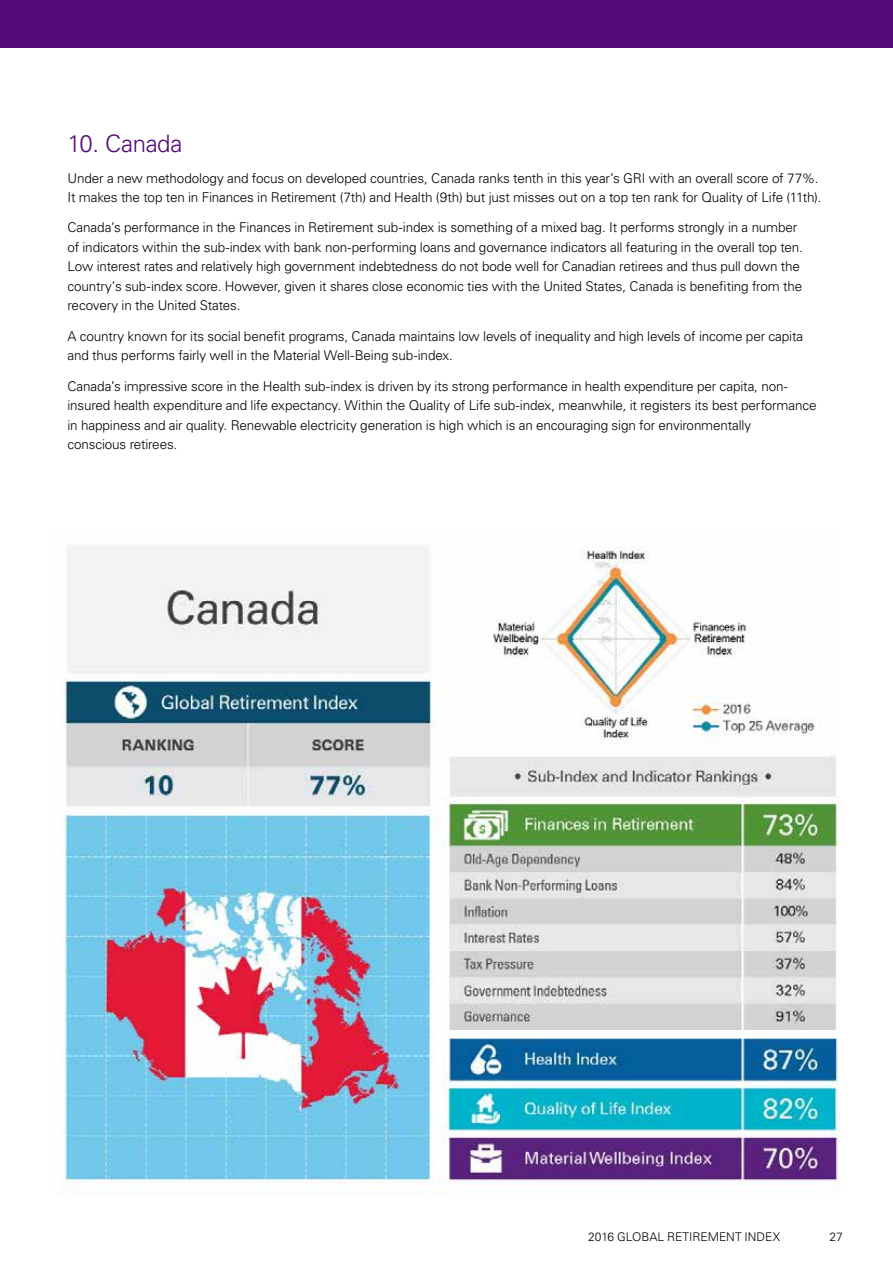
<style>
.page{position:relative;width:893px;height:1263px;background:#fff}
.page>*{position:absolute;margin:0;border:0;box-sizing:border-box;transform-origin:0 0}
.t1{font:300 24px "Univers LT Std";letter-spacing:-.015em;color:#520a76}
.t2{font:300 13.5px/19.5px "Univers LT Std";letter-spacing:-.015em;color:#000}
.t3{font:300 12px "Univers LT Std";color:#000}
</style>
<div class="page">
<div style="left:0;top:0;width:893px;height:47px;background:#520a76"></div>
<img style="left:61px;top:546px;width:779px;height:648px">
<h1 class="t1" style="left:68px;top:129px;width:116px">10. Canada</h1>
<p class="t2" style="left:68px;top:168px;width:755px">Under a new methodology and focus on developed countries, Canada ranks tenth in this year’s GRI with an overall score of 77%.<br>It makes the top ten in Finances in Retirement (7th) and Health (9th) but just misses out on a top ten rank for Quality of Life (11th).</p>
<p class="t2" style="left:68px;top:218px;width:737px">Canada’s performance in the Finances in Retirement sub-index is something of a mixed bag. It performs strongly in a number of indicators within the sub-index with bank non-performing loans and governance indicators all featuring in the overall top ten.<br>Low interest rates and relatively high government indebtedness do not bode well for Canadian retirees and thus pull down the country’s sub-index score. However, given it shares close economic ties with the United States, Canada is benefiting from the recovery in the United States.</p>
<p class="t2" style="left:68px;top:326px;width:737px">A country known for its social benefit programs, Canada maintains low levels of inequality and high levels of income per capita and thus performs fairly well in the Material Well-Being sub-index.</p>
<p class="t2" style="left:68px;top:376px;width:751px">Canada’s impressive score in the Health sub-index is driven by its strong performance in health expenditure per capita, non&shy;insured health expenditure and life expectancy. Within the Quality of Life sub-index, meanwhile, it registers its best performance in happiness and air quality. Renewable electricity generation is high which is an encouraging sign for environmentally<br>conscious retirees.</p>
<p class="t3" style="left:588px;top:1230px;width:193px">2016 GLOBAL RETIREMENT INDEX</p>
<p class="t3" style="left:830px;top:1230px;width:15px">27</p>
</div>
